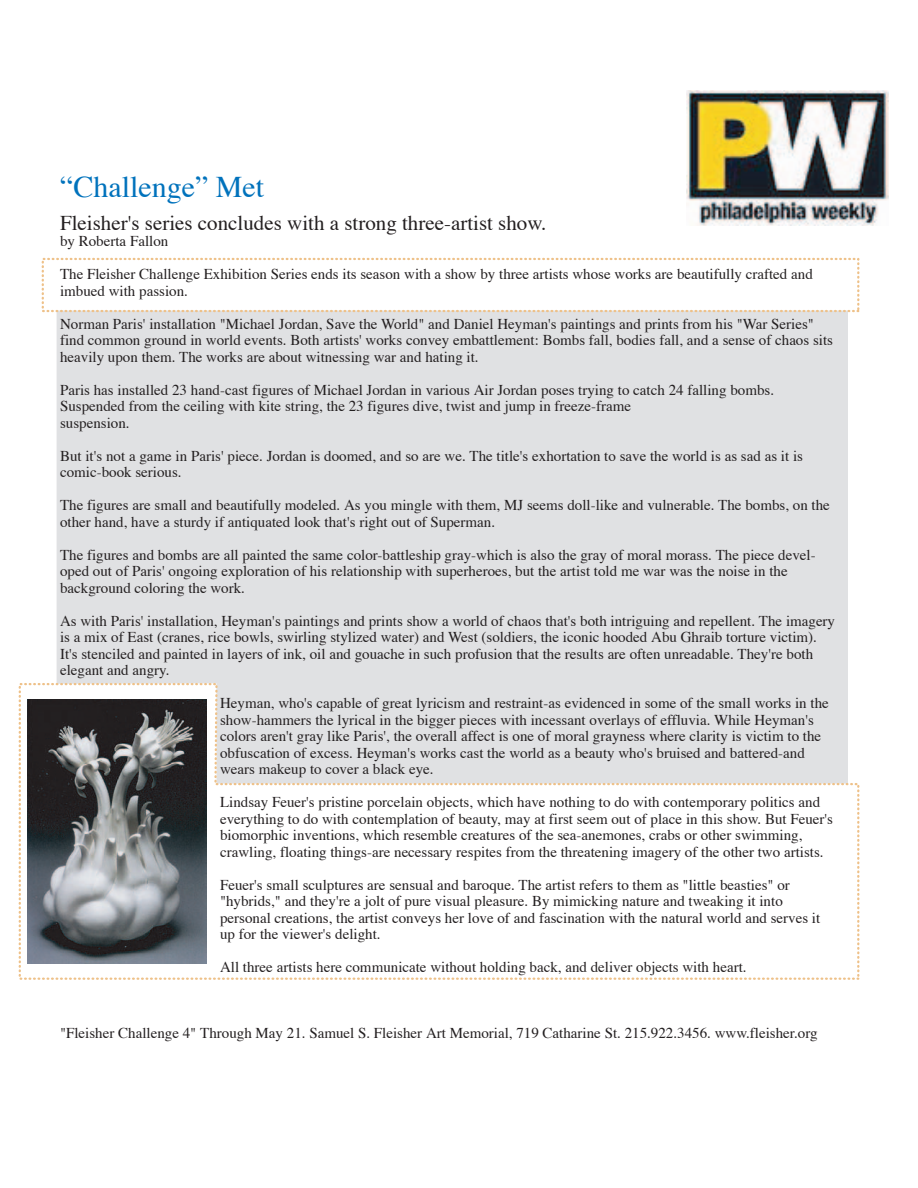
<style>
.page{position:relative;width:918px;height:1188px;background:#fff}
.page>*{position:absolute;margin:0;border:0;box-sizing:border-box;transform-origin:0 0}
.t1{font:30px "Times";color:#0072bc}
.t2{font:21px "Times";color:#231f20}
.t3{font:15px/16.5px "Times";color:#231f20}
</style>
<div class="page">
<div style="left:57px;top:312px;width:791px;height:370px;background:#e0e1e3"></div>
<svg style="left:18px;top:682px;width:842px;height:298px"></svg>
<div style="left:42px;top:258px;width:817px;height:54px;border:2px dashed #eec189"></div>
<img style="left:687px;top:90px;width:202px;height:136px">
<img style="left:27px;top:700px;width:179px;height:263px">
<h1 class="t1" style="left:60px;top:168px;width:206px">“Challenge” Met</h1>
<h2 class="t2" style="left:60px;top:209px;width:488px">Fleisher's series concludes with a strong three-artist show.</h2>
<p class="t3" style="left:60px;top:234px;width:110px">by Roberta Fallon</p>
<p class="t3" style="left:60px;top:267px;width:754px">The Fleisher Challenge Exhibition Series ends its season with a show by three artists whose works are beautifully crafted and imbued with passion.</p>
<p class="t3" style="left:60px;top:316px;width:775px">Norman Paris' installation "Michael Jordan, Save the World" and Daniel Heyman's paintings and prints from his "War Series" find common ground in world events. Both artists' works convey embattlement: Bombs fall, bodies fall, and a sense of chaos sits heavily upon them. The works are about witnessing war and hating it.</p>
<p class="t3" style="left:60px;top:382px;width:716px">Paris has installed 23 hand-cast figures of Michael Jordan in various Air Jordan poses trying to catch 24 falling bombs.<br>Suspended from the ceiling with kite string, the 23 figures dive, twist and jump in freeze-frame<br>suspension.</p>
<p class="t3" style="left:60px;top:448px;width:745px">But it's not a game in Paris' piece. Jordan is doomed, and so are we. The title's exhortation to save the world is as sad as it is comic-book serious.</p>
<p class="t3" style="left:60px;top:498px;width:771px">The figures are small and beautifully modeled. As you mingle with them, MJ seems doll-like and vulnerable. The bombs, on the other hand, have a sturdy if antiquated look that's right out of Superman.</p>
<p class="t3" style="left:60px;top:547px;width:757px">The figures and bombs are all painted the same color-battleship gray-which is also the gray of moral morass. The piece devel&shy;oped out of Paris' ongoing exploration of his relationship with superheroes, but the artist told me war was the noise in the background coloring the work.</p>
<p class="t3" style="left:60px;top:613px;width:777px">As with Paris' installation, Heyman's paintings and prints show a world of chaos that's both intriguing and repellent. The imagery is a mix of East (cranes, rice bowls, swirling stylized water) and West (soldiers, the iconic hooded Abu Ghraib torture victim).<br>It's stenciled and painted in layers of ink, oil and gouache in such profusion that the results are often unreadable. They're both elegant and angry.</p>
<p class="t3" style="left:220px;top:696px;width:610px">Heyman, who's capable of great lyricism and restraint-as evidenced in some of the small works in the show-hammers the lyrical in the bigger pieces with incessant overlays of effluvia. While Heyman's colors aren't gray like Paris', the overall affect is one of moral grayness where clarity is victim to the obfuscation of excess. Heyman's works cast the world as a beauty who's bruised and battered-and wears makeup to cover a black eye.</p>
<p class="t3" style="left:220px;top:795px;width:615px">Lindsay Feuer's pristine porcelain objects, which have nothing to do with contemporary politics and everything to do with contemplation of beauty, may at first seem out of place in this show. But Feuer's biomorphic inventions, which resemble creatures of the sea-anemones, crabs or other swimming, crawling, floating things-are necessary respites from the threatening imagery of the other two artists.</p>
<p class="t3" style="left:220px;top:877px;width:602px">Feuer's small sculptures are sensual and baroque. The artist refers to them as "little beasties" or "hybrids," and they're a jolt of pure visual pleasure. By mimicking nature and tweaking it into personal creations, the artist conveys her love of and fascination with the natural world and serves it up for the viewer's delight.</p>
<p class="t3" style="left:220px;top:960px;width:528px">All three artists here communicate without holding back, and deliver objects with heart.</p>
<p class="t3" style="left:60px;top:1026px;width:759px">"Fleisher Challenge 4" Through May 21. Samuel S. Fleisher Art Memorial, 719 Catharine St. 215.922.3456. www.fleisher.org</p>
</div>
